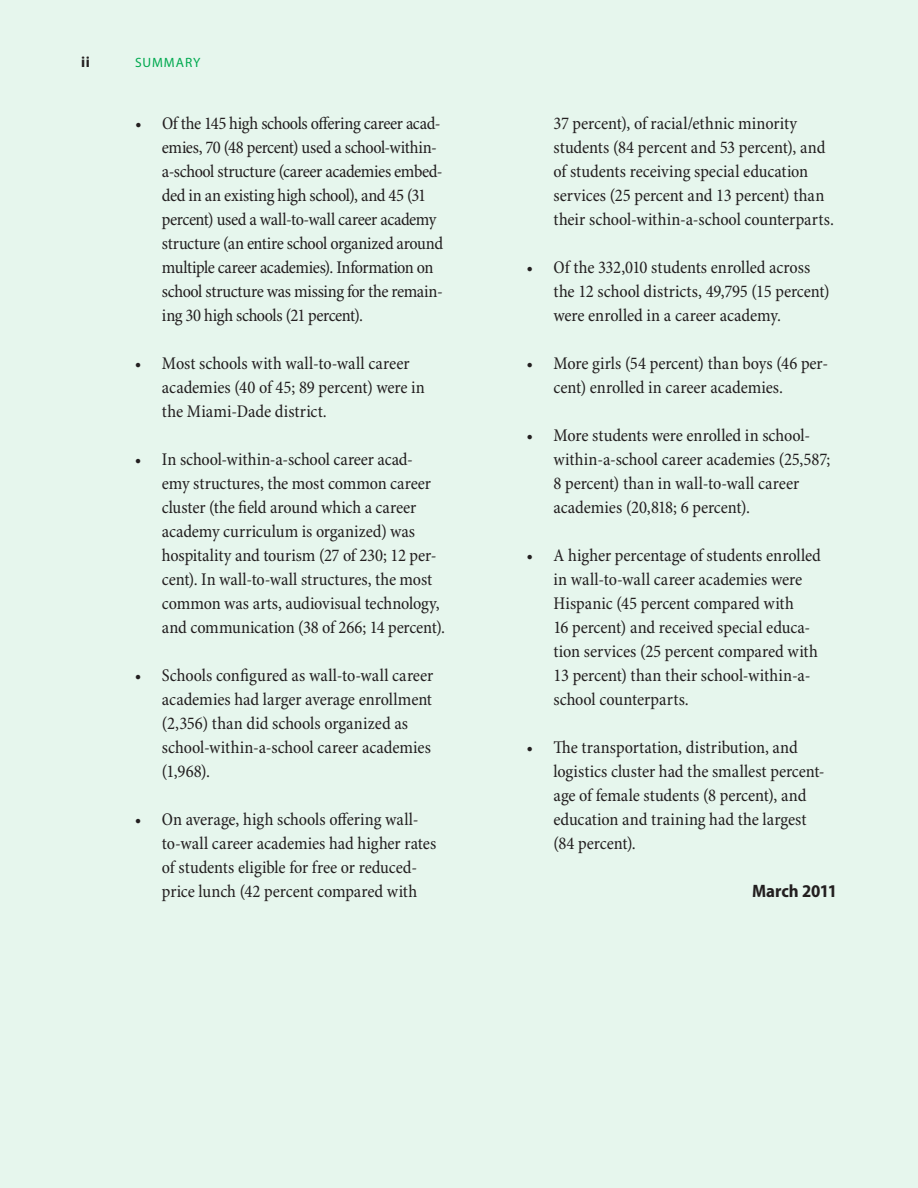
<style>
.page{position:relative;width:918px;height:1188px;background:#e6f6ed}
.page>*{position:absolute;margin:0;border:0;box-sizing:border-box;transform-origin:0 0}
.t1{font:condensed 18px/24px "Minion Pro";letter-spacing:-.005em;color:#231f20}
.t2{font:condensed 18px/24px "Minion Pro";letter-spacing:-.025em;color:#231f20}
.t3{font:700 semi-condensed 18px "Myriad Pro";color:#231f20}
.t4{font:700 15px "Myriad Pro";color:#231f20}
.t5{font:13.5px "Myriad Pro";letter-spacing:.07em;color:#00a94f}
</style>
<div class="page">
<p class="t4" style="left:81px;top:54px;width:11px">ii</p>
<p class="t5" style="left:135px;top:55px;width:67px">SUMMARY</p>
<p class="t2" style="left:162px;top:112px;width:283px;text-indent:-27px">• Of the 145 high schools offering career acad&shy;emies, 70 (48 percent) used a school-within&shy;a-school structure (career academies embed&shy;ded in an existing high school), and 45 (31 percent) used a wall-to-wall career academy structure (an entire school organized around multiple career academies). Information on school structure was missing for the remain&shy;ing 30 high schools (21 percent).</p>
<p class="t1" style="left:162px;top:352px;width:264px;text-indent:-27px">• Most schools with wall-to-wall career academies (40 of 45; 89 percent) were in the Miami-Dade district.</p>
<p class="t1" style="left:162px;top:448px;width:285px;text-indent:-27px">• In school-within-a-school career acad&shy;emy structures, the most common career cluster (the field around which a career academy curriculum is organized) was hospitality and tourism (27 of 230; 12 per&shy;cent). In wall-to-wall structures, the most common was arts, audiovisual technology, and communication (38 of 266; 14 percent).</p>
<p class="t1" style="left:162px;top:664px;width:273px;text-indent:-27px">• Schools configured as wall-to-wall career academies had larger average enrollment (2,356) than did schools organized as school-within-a-school career academies (1,968).</p>
<p class="t1" style="left:162px;top:808px;width:276px;text-indent:-27px">• On average, high schools offering wall&shy;to-wall career academies had higher rates of students eligible for free or reduced&shy;price lunch (42 percent compared with</p>
<p class="t1" style="left:554px;top:112px;width:282px">37 percent), of racial/ethnic minority students (84 percent and 53 percent), and of students receiving special education services (25 percent and 13 percent) than their school-within-a-school counterparts.</p>
<p class="t1" style="left:554px;top:256px;width:278px;text-indent:-27px">• Of the 332,010 students enrolled across the 12 school districts, 49,795 (15 percent) were enrolled in a career academy.</p>
<p class="t1" style="left:554px;top:352px;width:276px;text-indent:-27px">• More girls (54 percent) than boys (46 per&shy;cent) enrolled in career academies.</p>
<p class="t1" style="left:554px;top:424px;width:278px;text-indent:-27px">• More students were enrolled in school&shy;within-a-school career academies (25,587; 8 percent) than in wall-to-wall career academies (20,818; 6 percent).</p>
<p class="t1" style="left:554px;top:544px;width:269px;text-indent:-27px">• A higher percentage of students enrolled in wall-to-wall career academies were Hispanic (45 percent compared with<br>16 percent) and received special educa&shy;tion services (25 percent compared with 13 percent) than their school-within-a&shy;school counterparts.</p>
<p class="t1" style="left:554px;top:736px;width:273px;text-indent:-27px">• The transportation, distribution, and logistics cluster had the smallest percent&shy;age of female students (8 percent), and education and training had the largest (84 percent).</p>
<p class="t3" style="left:752px;top:881px;width:86px">March 2011</p>
</div>
